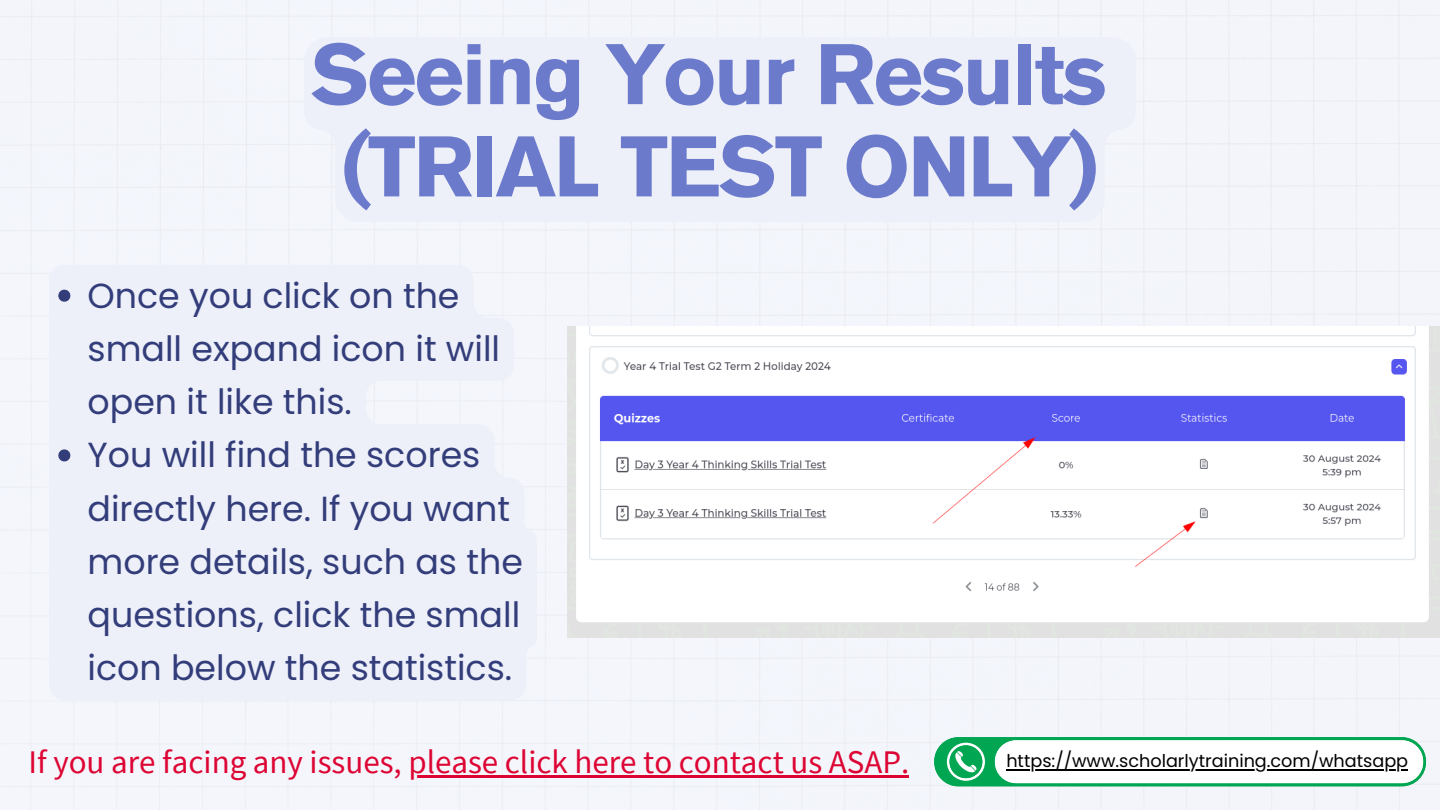
<style>
.page{position:relative;width:1440px;height:810px;background:#fff}
.page>*{position:absolute;margin:0;border:0;box-sizing:border-box;transform-origin:0 0}
.t1{font:700 85px/92.2px "Akzidenz Grotesk Pro";letter-spacing:-.025em;color:#6b7acb;text-align:center}
.t2{font:34.8px/53.2px "Poppins";color:#323d7a}
.t3{font:33px "Source Sans Pro";color:#dd0433}
.t4{font:17.6px "Poppins";color:#000}
</style>
<div class="page">
<svg style="left:934px;top:737px;width:492px;height:49px"></svg>
<hr style="left:1006px;top:769px;width:402px;height:2px;background:#000">
<hr style="left:408px;top:775px;width:501px;height:3px;background:#dd0433">
<img style="left:568px;top:327px;width:872px;height:311px">
<div style="left:49px;top:265px;width:488px;height:435px;background:#edeff9"></div>
<svg style="left:58px;top:290px;width:12px;height:12px"></svg>
<svg style="left:58px;top:449px;width:12px;height:12px"></svg>
<div style="left:304px;top:37px;width:832px;height:185px;background:#edeff9"></div>
<h2 class="t1" style="left:311px;top:37px;width:797px">Seeing Your Results (TRIAL TEST ONLY)</h2>
<p class="t2" style="left:88px;top:269px;width:414px">Once you click on the small expand icon it will open it like this.</p>
<p class="t2" style="left:88px;top:429px;width:437px">You will find the scores directly here. If you want more details, such as the questions, click the small icon below the statistics.</p>
<h1 class="t3" style="left:28px;top:740px;width:882px">If you are facing any issues, please click here to contact us ASAP.</h1>
<p class="t4" style="left:1006px;top:749px;width:403px">https://www.scholarlytraining.com/whatsapp</p>
</div>
